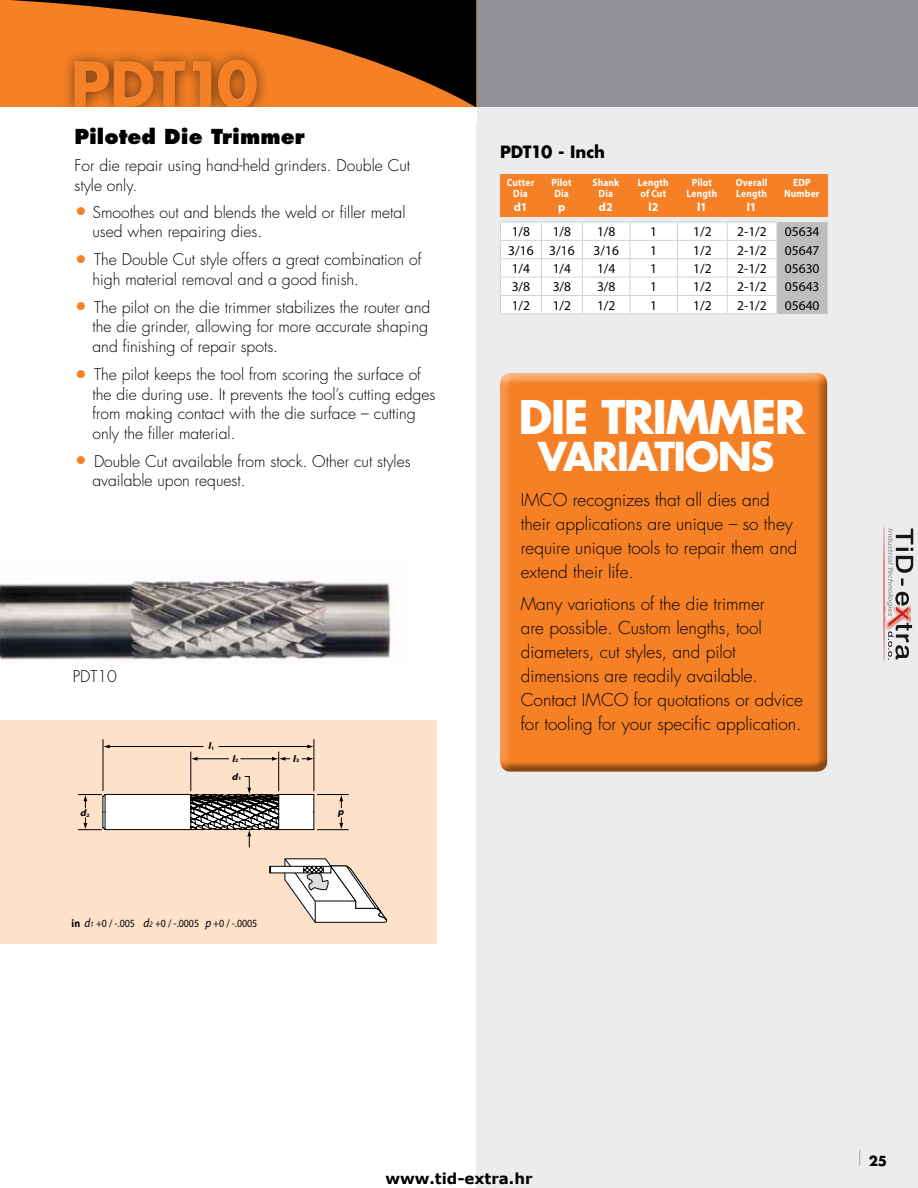
<style>
.page{position:relative;width:918px;height:1188px;background:#fff}
.page>*{position:absolute;margin:0;border:0;box-sizing:border-box;transform-origin:0 0}
.t1{font:700 61.05px "Futura";letter-spacing:-.04em;color:#f58025}
.t2{font:700 45.15px "Futura";letter-spacing:-.035em;color:#fff}
.t3{font:700 38.85px "Futura";letter-spacing:-.04em;color:#fff}
.t4{font:800 20.1px "Futura";color:#000}
.t5{font:300 17.25px/24px "Futura";color:#000}
.t6{font:700 16.5px "Futura";letter-spacing:-.01em;color:#000}
.t7{font:300 15.75px/19.5px "Futura";color:#000}
.t8{font:700 15px "Verdana";color:#000}
.t9{font:13.5px "Myriad Pro";color:#000}
.t10{font:700 13.5px "Futura";color:#000}
.t11{font:700 12px "Myriad";letter-spacing:-.02em;color:#fff}
.t12{font:10.95px "Myriad Pro";color:#000;scale:.9 1}
.t13{font:700 10.5px/10.5px "Myriad";letter-spacing:.02em;color:#fff;text-align:center;scale:.9 1}
.t14{font:italic 700 9.6px "Myriad";color:#000;scale:1.11 1}
.s1{font-size:21px;color:#f58025}
.s2{font-style:normal;font-size:5.1px}
.s3{font-family:"Myriad";font-weight:700}
.s4{font-style:italic;font-size:12.45px}
.s5{font-style:italic;font-size:8.25px}
</style>
<div class="page">
<div style="left:402px;top:0;width:516px;height:107px;background:#919195"></div>
<div style="left:476px;top:107px;width:442px;height:1081px;background:#ebeced"></div>
<svg style="left:500px;top:174px;width:328px;height:140px;background:#f2ceb2"></svg>
<div style="left:0;top:720px;width:436px;height:223px;background:#fee1c9"></div>
<svg style="left:269px;top:858px;width:118px;height:65px"></svg>
<hr style="left:314px;top:740px;width:1px;height:51px;background:#000">
<hr style="left:103px;top:740px;width:1px;height:51px;background:#000">
<svg style="left:339px;top:795px;width:4px;height:13px"></svg>
<svg style="left:339px;top:818px;width:4px;height:11px"></svg>
<hr style="left:317px;top:794px;width:31px;height:1px;background:#000">
<hr style="left:317px;top:829px;width:31px;height:1px;background:#000">
<svg style="left:78px;top:745px;width:237px;height:103px"></svg>
<hr style="left:241px;top:758px;width:35px;height:1px;background:#000">
<img style="left:1px;top:579px;width:395px;height:81px">
<div style="left:500px;top:374px;width:330px;height:399px;background:#000;opacity:.45"></div>
<svg style="left:859px;top:1150px;width:1px;height:16px"></svg>
<svg style="left:0;top:0;width:476px;height:107px;background:#8b4915"></svg>
<div style="left:62px;top:47px;width:208px;height:75px;background:#000;opacity:.55"></div>
<div style="left:73px;top:58px;width:186px;height:50px;background:#fff;opacity:.75"></div>
<div style="left:73px;top:61px;width:186px;height:50px;background:#000;opacity:.75"></div>
<div style="left:0;top:107px;width:476px;height:18px;background:#fff"></div>
<hr style="left:884px;top:525px;width:1px;height:138px;background:#d32a1c;border-radius:50%">
<div style="left:886px;top:604px;width:25px;height:26px;background:#dd2b1c;opacity:.98"></div>
<svg style="left:887px;top:528px;width:27px;height:132px"></svg>
<h1 class="t1" style="left:71px;top:42px;width:189px">PDT10</h1>
<p class="t4" style="left:74px;top:124px;width:232px">Piloted Die Trimmer</p>
<p class="t7" style="left:74px;top:156px;width:337px">For die repair using hand-held grinders. Double Cut style only.</p>
<p class="t7" style="left:92px;top:202px;width:315px;text-indent:-18px"><span class="s1">•</span> Smoothes out and blends the weld or filler metal used when repairing dies.</p>
<p class="t7" style="left:92px;top:250px;width:331px;text-indent:-18px"><span class="s1">•</span> The Double Cut style offers a great combination of high material removal and a good finish.</p>
<p class="t7" style="left:92px;top:298px;width:339px;text-indent:-18px"><span class="s1">•</span> The pilot on the die trimmer stabilizes the router and the die grinder, allowing for more accurate shaping and finishing of repair spots.</p>
<p class="t7" style="left:92px;top:365px;width:344px;text-indent:-18px"><span class="s1">•</span> The pilot keeps the tool from scoring the surface of the die during use. It prevents the tool’s cutting edges from making contact with the die surface – cutting only the filler material.</p>
<p class="t7" style="left:92px;top:451px;width:320px;text-indent:-18px"><span class="s1">•</span> Double Cut available from stock. Other cut styles available upon request.</p>
<p class="t7" style="left:73px;top:667px;width:46px">PDT10</p>
<p class="t14" style="left:208px;top:741px;width:7px">l<span class="s2">1</span></p>
<p class="t14" style="left:232px;top:754px;width:7px">l<span class="s2">2</span></p>
<p class="t14" style="left:293px;top:753px;width:7px">l<span class="s2">3</span></p>
<p class="t14" style="left:232px;top:771px;width:10px">d<span class="s2">1</span></p>
<p class="t14" style="left:81px;top:808px;width:10px">d<span class="s2">2</span></p>
<p class="t14" style="left:338px;top:807px;width:7px">p</p>
<p class="t12" style="left:72px;top:917px;width:208px"><span class="s3">in</span> <span class="s4">d</span><span class="s5">1</span> +0 / -.005 <span class="s4">d</span><span class="s5">2</span> +0 / -.0005 <span class="s4">p</span> +0 / -.0005</p>
<p class="t6" style="left:500px;top:141px;width:107px">PDT10 - Inch</p>
<p class="t13" style="left:507px;top:178px;width:32px">Cutter<br>Dia</p>
<p class="t13" style="left:552px;top:178px;width:24px;text-align:left">Pilot<br>Dia</p>
<p class="t13" style="left:592px;top:178px;width:31px">Shank<br>Dia</p>
<p class="t13" style="left:638px;top:178px;width:36px;text-align:left">Length of Cut</p>
<p class="t13" style="left:687px;top:178px;width:36px">Pilot<br>Length</p>
<p class="t13" style="left:736px;top:178px;width:36px;text-align:left">Overall<br>Length</p>
<p class="t13" style="left:784px;top:178px;width:41px">EDP<br>Number</p>
<p class="t11" style="left:514px;top:201px;width:15px">d1</p>
<p class="t11" style="left:558px;top:201px;width:9px">p</p>
<p class="t11" style="left:599px;top:201px;width:15px">d2</p>
<p class="t11" style="left:648px;top:201px;width:11px">l2</p>
<p class="t11" style="left:697px;top:201px;width:11px">l1</p>
<p class="t11" style="left:747px;top:201px;width:11px">l1</p>
<p class="t9" style="left:512px;top:223px;width:20px">1/8</p>
<p class="t9" style="left:553px;top:223px;width:20px">1/8</p>
<p class="t9" style="left:597px;top:223px;width:20px">1/8</p>
<p class="t9" style="left:650px;top:223px;width:8px">1</p>
<p class="t9" style="left:693px;top:223px;width:20px">1/2</p>
<p class="t9" style="left:737px;top:223px;width:31px">2-1/2</p>
<p class="t9" style="left:785px;top:223px;width:36px">05634</p>
<p class="t9" style="left:508px;top:242px;width:68px">3/16 3/16</p>
<p class="t9" style="left:594px;top:242px;width:27px">3/16</p>
<p class="t9" style="left:650px;top:242px;width:8px">1</p>
<p class="t9" style="left:693px;top:242px;width:20px">1/2</p>
<p class="t9" style="left:737px;top:242px;width:31px">2-1/2</p>
<p class="t9" style="left:785px;top:242px;width:36px">05647</p>
<p class="t9" style="left:512px;top:260px;width:20px">1/4</p>
<p class="t9" style="left:553px;top:260px;width:20px">1/4</p>
<p class="t9" style="left:597px;top:260px;width:20px">1/4</p>
<p class="t9" style="left:650px;top:260px;width:8px">1</p>
<p class="t9" style="left:693px;top:260px;width:20px">1/2</p>
<p class="t9" style="left:737px;top:260px;width:31px">2-1/2</p>
<p class="t9" style="left:785px;top:260px;width:36px">05630</p>
<p class="t9" style="left:512px;top:278px;width:20px">3/8</p>
<p class="t9" style="left:553px;top:278px;width:20px">3/8</p>
<p class="t9" style="left:597px;top:278px;width:20px">3/8</p>
<p class="t9" style="left:650px;top:278px;width:8px">1</p>
<p class="t9" style="left:693px;top:278px;width:20px">1/2</p>
<p class="t9" style="left:737px;top:278px;width:31px">2-1/2</p>
<p class="t9" style="left:785px;top:278px;width:36px">05643</p>
<p class="t9" style="left:512px;top:297px;width:20px">1/2</p>
<p class="t9" style="left:553px;top:297px;width:20px">1/2</p>
<p class="t9" style="left:597px;top:297px;width:20px">1/2</p>
<p class="t9" style="left:650px;top:297px;width:8px">1</p>
<p class="t9" style="left:693px;top:297px;width:20px">1/2</p>
<p class="t9" style="left:737px;top:297px;width:31px">2-1/2</p>
<p class="t9" style="left:785px;top:297px;width:36px">05640</p>
<h2 class="t2" style="left:518px;top:386px;width:289px">DIE TRIMMER</h2>
<h3 class="t3" style="left:538px;top:429px;width:238px">VARIATIONS</h3>
<p class="t5" style="left:521px;top:488px;width:278px">IMCO recognizes that all dies and their applications are unique – so they require unique tools to repair them and extend their life.</p>
<p class="t5" style="left:521px;top:592px;width:284px">Many variations of the die trimmer<br>are possible. Custom lengths, tool diameters, cut styles, and pilot dimensions are readily available.<br>Contact IMCO for quotations or advice for tooling for your specific application.</p>
<p class="t8" style="left:385px;top:1168px;width:148px">www.tid-extra.hr</p>
<p class="t10" style="left:869px;top:1151px;width:20px">25</p>
</div>
